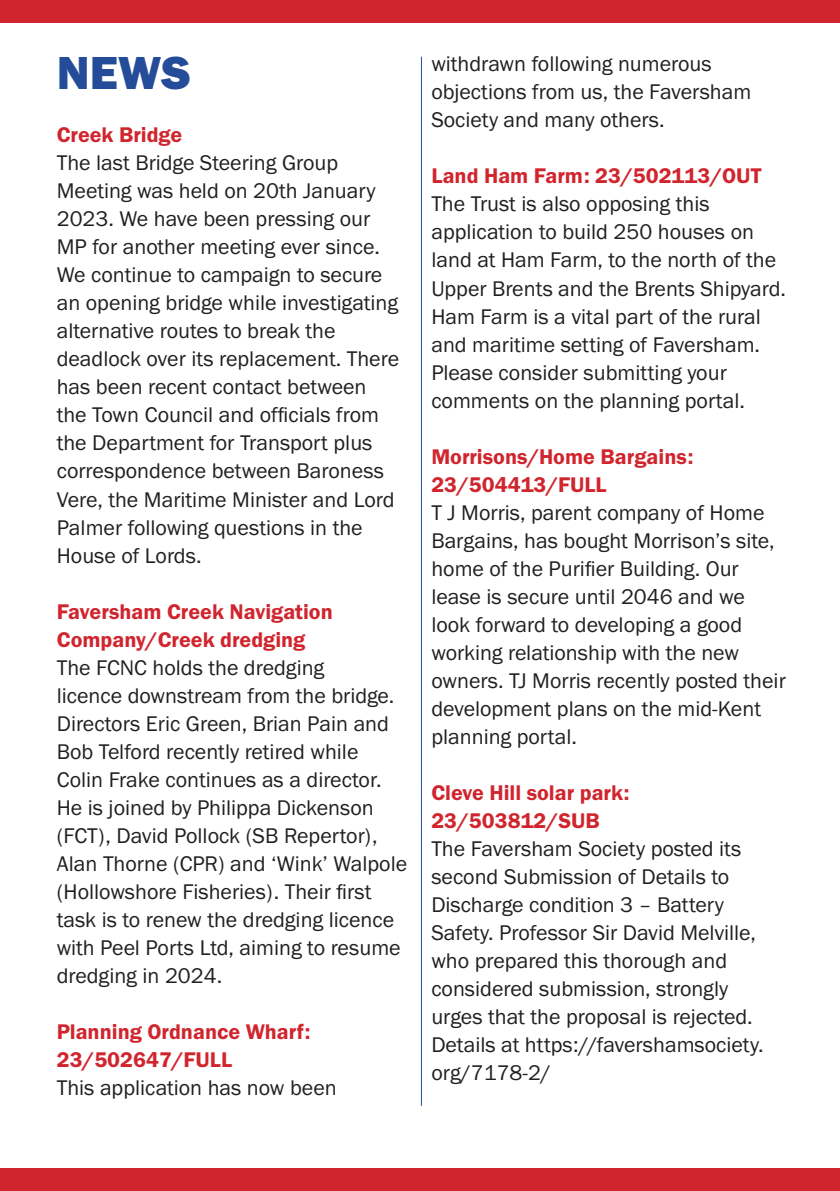
<style>
.page{position:relative;width:840px;height:1191px;background:#fff}
.page>*{position:absolute;margin:0;border:0;box-sizing:border-box;transform-origin:0 0}
.t1{font:48px "Franklin Gothic URW Hea";color:#254c99}
.t2{font:22px/28px "Franklin Gothic URW Boo";color:#231f20}
.t3{font:22px/28px "Franklin Gothic URW Dem";color:#d1252e}
</style>
<div class="page">
<div style="left:0;top:0;width:839px;height:23px;background:#d1252e"></div>
<div style="left:0;top:1168px;width:839px;height:23px;background:#d1252e"></div>
<hr style="left:421px;top:57px;width:1px;height:1049px;background:#254c99">
<h1 class="t1" style="left:57px;top:42px;width:135px">NEWS</h1>
<p class="t2" style="left:431px;top:50px;width:321px">withdrawn following numerous objections from us, the Faversham<br>Society and many others.</p>
<p class="t3" style="left:431px;top:162px;width:331px">Land Ham Farm: 23/502113/OUT</p>
<p class="t2" style="left:431px;top:190px;width:356px">The Trust is also opposing this application to build 250 houses on land at Ham Farm, to the north of the Upper Brents and the Brents Shipyard.<br>Ham Farm is a vital part of the rural and maritime setting of Faversham.<br>Please consider submitting your comments on the planning portal.</p>
<p class="t3" style="left:431px;top:442px;width:263px">Morrisons/Home Bargains:<br>23/504413/FULL</p>
<p class="t2" style="left:431px;top:498px;width:356px">T J Morris, parent company of Home Bargains, has bought Morrison’s site, home of the Purifier Building. Our lease is secure until 2046 and we look forward to developing a good working relationship with the new owners. TJ Morris recently posted their development plans on the mid-Kent planning portal.</p>
<p class="t3" style="left:431px;top:778px;width:200px">Cleve Hill solar park:<br>23/503812/SUB</p>
<p class="t2" style="left:431px;top:834px;width:333px">The Faversham Society posted its second Submission of Details to<br>Discharge condition 3 – Battery<br>Safety. Professor Sir David Melville, who prepared this thorough and considered submission, strongly urges that the proposal is rejected.<br>Details at https://favershamsociety. org/7178-2/</p>
<p class="t3" style="left:57px;top:121px;width:127px">Creek Bridge</p>
<p class="t2" style="left:57px;top:149px;width:344px">The last Bridge Steering Group<br>Meeting was held on 20th January<br>2023. We have been pressing our<br>MP for another meeting ever since.<br>We continue to campaign to secure an opening bridge while investigating alternative routes to break the deadlock over its replacement. There has been recent contact between the Town Council and officials from the Department for Transport plus correspondence between Baroness<br>Vere, the Maritime Minister and Lord<br>Palmer following questions in the<br>House of Lords.</p>
<p class="t3" style="left:57px;top:597px;width:277px">Faversham Creek Navigation<br>Company/Creek dredging</p>
<p class="t2" style="left:57px;top:653px;width:352px">The FCNC holds the dredging<br>licence downstream from the bridge.<br>Directors Eric Green, Brian Pain and Bob Telford recently retired while Colin Frake continues as a director.<br>He is joined by Philippa Dickenson (FCT), David Pollock (SB Repertor), Alan Thorne (CPR) and ‘Wink’ Walpole (Hollowshore Fisheries). Their first task is to renew the dredging licence with Peel Ports Ltd, aiming to resume dredging in 2024.</p>
<p class="t3" style="left:57px;top:1017px;width:255px">Planning Ordnance Wharf:<br>23/502647/FULL</p>
<p class="t2" style="left:57px;top:1073px;width:281px">This application has now been</p>
</div>
